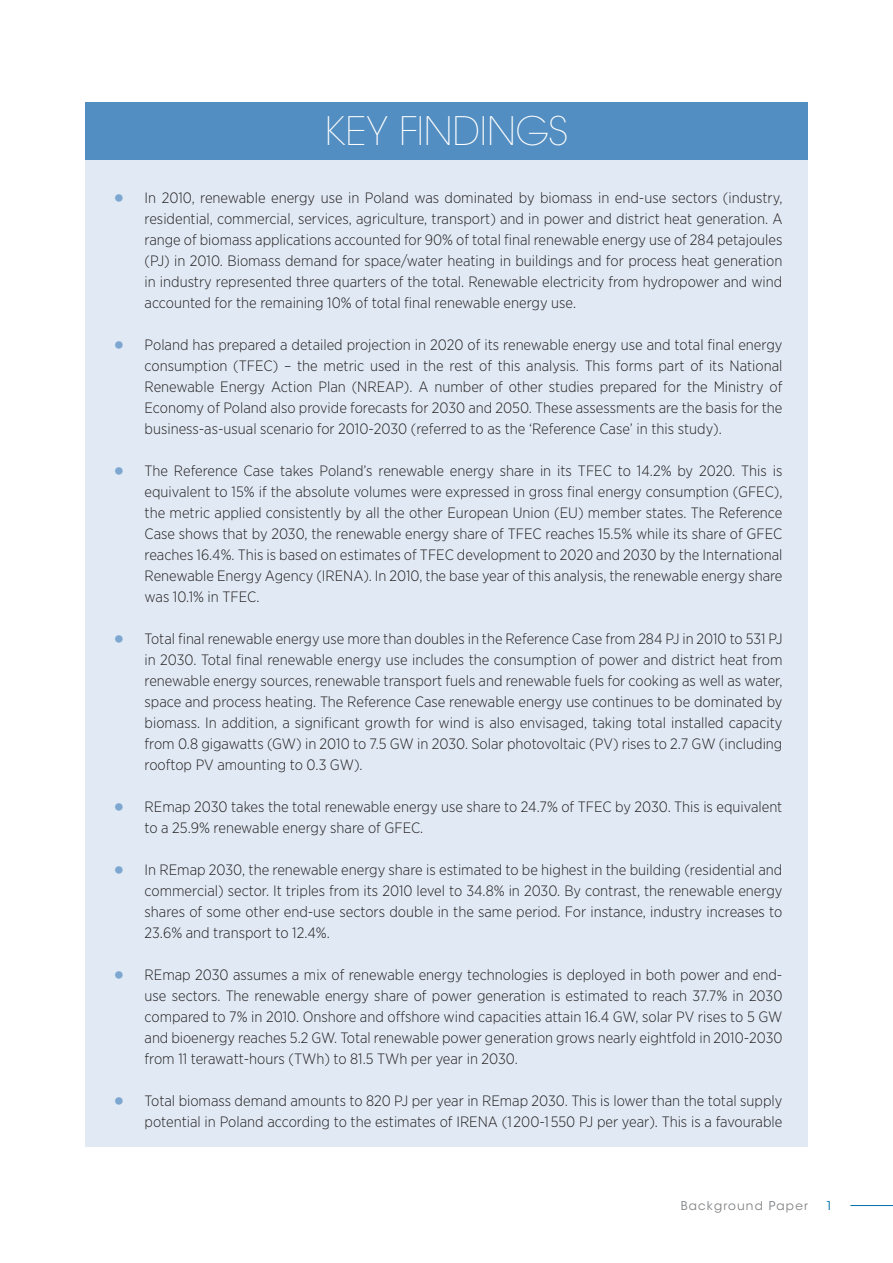
<style>
.page{position:relative;width:893px;height:1263px;background:#fff}
.page>*{position:absolute;margin:0;border:0;box-sizing:border-box;transform-origin:0 0}
.ZÜ-1{font:200 39px "ITC Avant Garde Std";letter-spacing:-.005em;color:#fff}
.t1{font:300 15px/21px "Gotham Narrow";color:#231f20;text-align:justify}
.t2{font:12px "ITC Avant Garde Std";letter-spacing:.1em;color:#808285}
.t3{font:12px "ITC Avant Garde Std";color:#0070ad}
.s1{font-family:"Universal Newswith Comm Pi";font-weight:400;color:#7da6d0}
</style>
<div class="page">
<hr style="left:850px;top:1205px;width:43px;height:1px;background:#0070ad">
<div style="left:85px;top:151px;width:723px;height:995px;background:#e1eaf4"></div>
<div style="left:85px;top:102px;width:723px;height:57px;background:#528ec1"></div>
<p class="ZÜ-1" style="left:325px;top:108px;width:245px">KEY FINDINGS</p>
<p class="t1" style="left:145px;top:187px;width:639px;text-indent:-30px"><span class="s1">●</span> In 2010, renewable energy use in Poland was dominated by biomass in end-use sectors (industry, residential, commercial, services, agriculture, transport) and in power and district heat generation. A range of biomass applications accounted for 90% of total final renewable energy use of 284 petajoules (PJ) in 2010. Biomass demand for space/water heating in buildings and for process heat generation in industry represented three quarters of the total. Renewable electricity from hydropower and wind accounted for the remaining 10% of total final renewable energy use.</p>
<p class="t1" style="left:145px;top:334px;width:639px;text-indent:-30px"><span class="s1">●</span> Poland has prepared a detailed projection in 2020 of its renewable energy use and total final energy consumption (TFEC) – the metric used in the rest of this analysis. This forms part of its National Renewable Energy Action Plan (NREAP). A number of other studies prepared for the Ministry of Economy of Poland also provide forecasts for 2030 and 2050. These assessments are the basis for the business-as-usual scenario for 2010-2030 (referred to as the ‘Reference Case’ in this study).</p>
<p class="t1" style="left:145px;top:460px;width:639px;text-indent:-30px"><span class="s1">●</span> The Reference Case takes Poland’s renewable energy share in its TFEC to 14.2% by 2020. This is equivalent to 15% if the absolute volumes were expressed in gross final energy consumption (GFEC), the metric applied consistently by all the other European Union (EU) member states. The Reference Case shows that by 2030, the renewable energy share of TFEC reaches 15.5% while its share of GFEC reaches 16.4%. This is based on estimates of TFEC development to 2020 and 2030 by the International Renewable Energy Agency (IRENA). In 2010, the base year of this analysis, the renewable energy share was 10.1% in TFEC.</p>
<p class="t1" style="left:145px;top:628px;width:639px;text-indent:-30px"><span class="s1">●</span> Total final renewable energy use more than doubles in the Reference Case from 284 PJ in 2010 to 531 PJ in 2030. Total final renewable energy use includes the consumption of power and district heat from renewable energy sources, renewable transport fuels and renewable fuels for cooking as well as water, space and process heating. The Reference Case renewable energy use continues to be dominated by biomass. In addition, a significant growth for wind is also envisaged, taking total installed capacity from 0.8 gigawatts (GW) in 2010 to 7.5 GW in 2030. Solar photovoltaic (PV) rises to 2.7 GW (including rooftop PV amounting to 0.3 GW).</p>
<p class="t1" style="left:145px;top:796px;width:639px;text-indent:-30px"><span class="s1">●</span> REmap 2030 takes the total renewable energy use share to 24.7% of TFEC by 2030. This is equivalent to a 25.9% renewable energy share of GFEC.</p>
<p class="t1" style="left:145px;top:859px;width:639px;text-indent:-30px"><span class="s1">●</span> In REmap 2030, the renewable energy share is estimated to be highest in the building (residential and commercial) sector. It triples from its 2010 level to 34.8% in 2030. By contrast, the renewable energy shares of some other end-use sectors double in the same period. For instance, industry increases to 23.6% and transport to 12.4%.</p>
<p class="t1" style="left:145px;top:964px;width:639px;text-indent:-30px"><span class="s1">●</span> REmap 2030 assumes a mix of renewable energy technologies is deployed in both power and end&shy;use sectors. The renewable energy share of power generation is estimated to reach 37.7% in 2030 compared to 7% in 2010. Onshore and offshore wind capacities attain 16.4 GW, solar PV rises to 5 GW and bioenergy reaches 5.2 GW. Total renewable power generation grows nearly eightfold in 2010-2030 from 11 terawatt-hours (TWh) to 81.5 TWh per year in 2030.</p>
<p class="t1" style="left:115px;top:1090px;width:669px;text-align:right"><span class="s1">●</span> Total biomass demand amounts to 820 PJ per year in REmap 2030. This is lower than the total supply potential in Poland according to the estimates of IRENA (1 200-1 550 PJ per year). This is a favourable</p>
<p class="t2" style="left:681px;top:1198px;width:129px">Background Paper</p>
<p class="t3" style="left:826px;top:1198px;width:8px">1</p>
</div>
